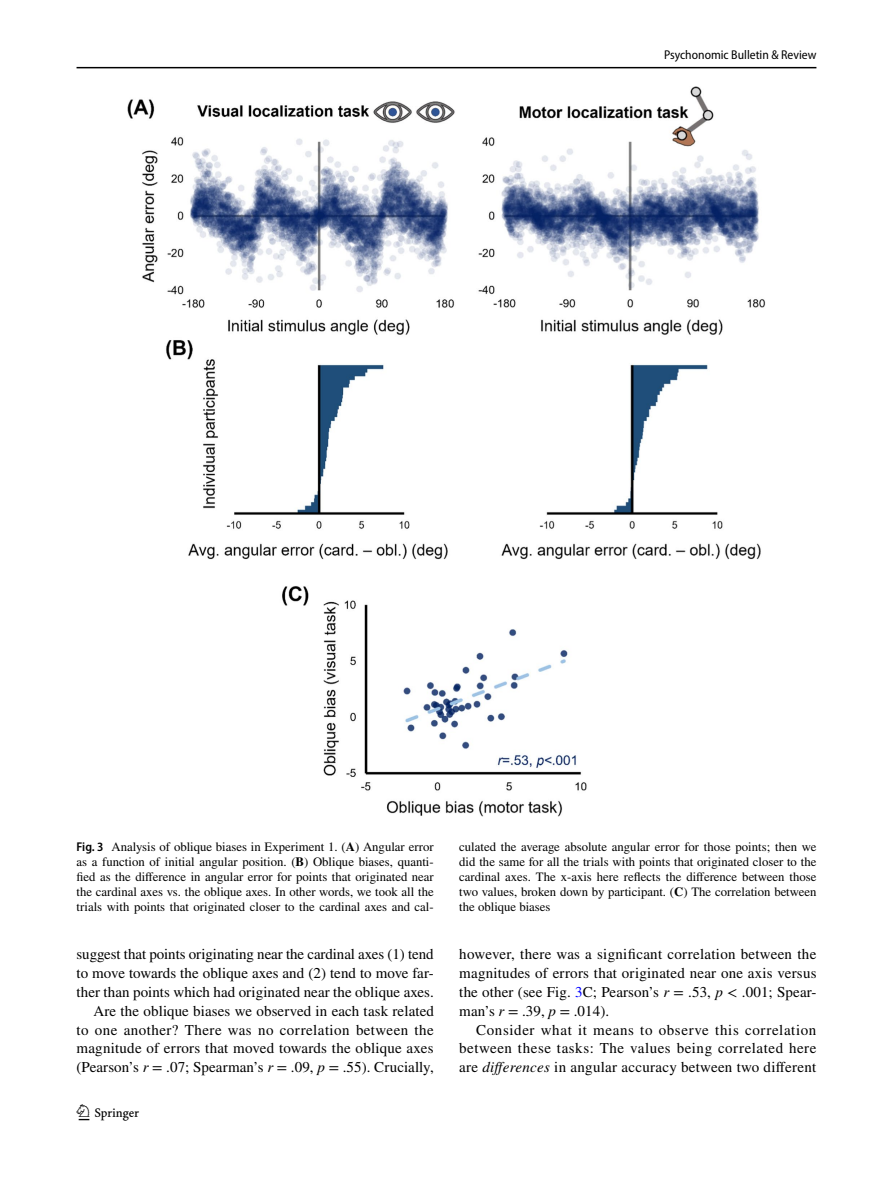
<style>
.page{position:relative;width:893px;height:1187px;background:#fff}
.page>*{position:absolute;margin:0;border:0;box-sizing:border-box;transform-origin:0 0}
.t1{font:22.5px "Springnew Regular 2";color:#000}
.t2{font:15px/18.8px "STIX";letter-spacing:.005em;color:#000;text-align:justify}
.t3{font:12.75px/15px "STIX";color:#000;text-align:justify}
.t4{font:semi-condensed 12.75px "Myriad Pro";color:#000}
.s1{font-family:"Myriad Pro";font-weight:600;font-stretch:semi-condensed}
.s2{font-weight:700}
.s3{font-style:italic}
.s4{color:#00f}
</style>
<div class="page">
<hr style="left:77px;top:67px;width:739px;height:1px;background:#000">
<img style="left:128px;top:87px;width:637px;height:729px">
<p class="t4" style="left:664px;top:48px;width:154px">Psychonomic Bulletin &amp; Review</p>
<p class="t3" style="left:77px;top:840px;width:359px"><span class="s1">Fig. 3</span> Analysis of oblique biases in Experiment 1. (<span class="s2">A</span>) Angular error as a function of initial angular position. (<span class="s2">B</span>) Oblique biases, quanti&shy;fied as the difference in angular error for points that originated near the cardinal axes vs. the oblique axes. In other words, we took all the trials with points that originated closer to the cardinal axes and cal-</p>
<p class="t3" style="left:459px;top:840px;width:359px">culated the average absolute angular error for those points; then we did the same for all the trials with points that originated closer to the cardinal axes. The x-axis here reflects the difference between those two values, broken down by participant. (<span class="s2">C</span>) The correlation between the oblique biases</p>
<p class="t2" style="left:77px;top:946px;width:359px;text-align:right">suggest that points originating near the cardinal axes (1) tend to move towards the oblique axes and (2) tend to move far&shy;ther than points which had originated near the oblique axes.<br>Are the oblique biases we observed in each task related<br>to one another? There was no correlation between the magnitude of errors that moved towards the oblique axes (Pearson’s <span class="s3">r</span> = .07; Spearman’s <span class="s3">r</span> = .09, <span class="s3">p</span> = .55). Crucially,</p>
<p class="t2" style="left:459px;top:946px;width:359px">however, there was a significant correlation between the magnitudes of errors that originated near one axis versus the other (see Fig. <span class="s4">3</span>C; Pearson’s <span class="s3">r</span> = .53, <span class="s3">p</span> &lt; .001; Spear&shy;man’s <span class="s3">r</span> = .39, <span class="s3">p</span> = .014).</p>
<p class="t2" style="left:459px;top:1021px;width:359px;text-indent:17px">Consider what it means to observe this correlation between these tasks: The values being correlated here are <span class="s3">differences</span> in angular accuracy between two different</p>
<h1 class="t1" style="left:79px;top:1104px;width:62px">1 3</h1>
</div>
